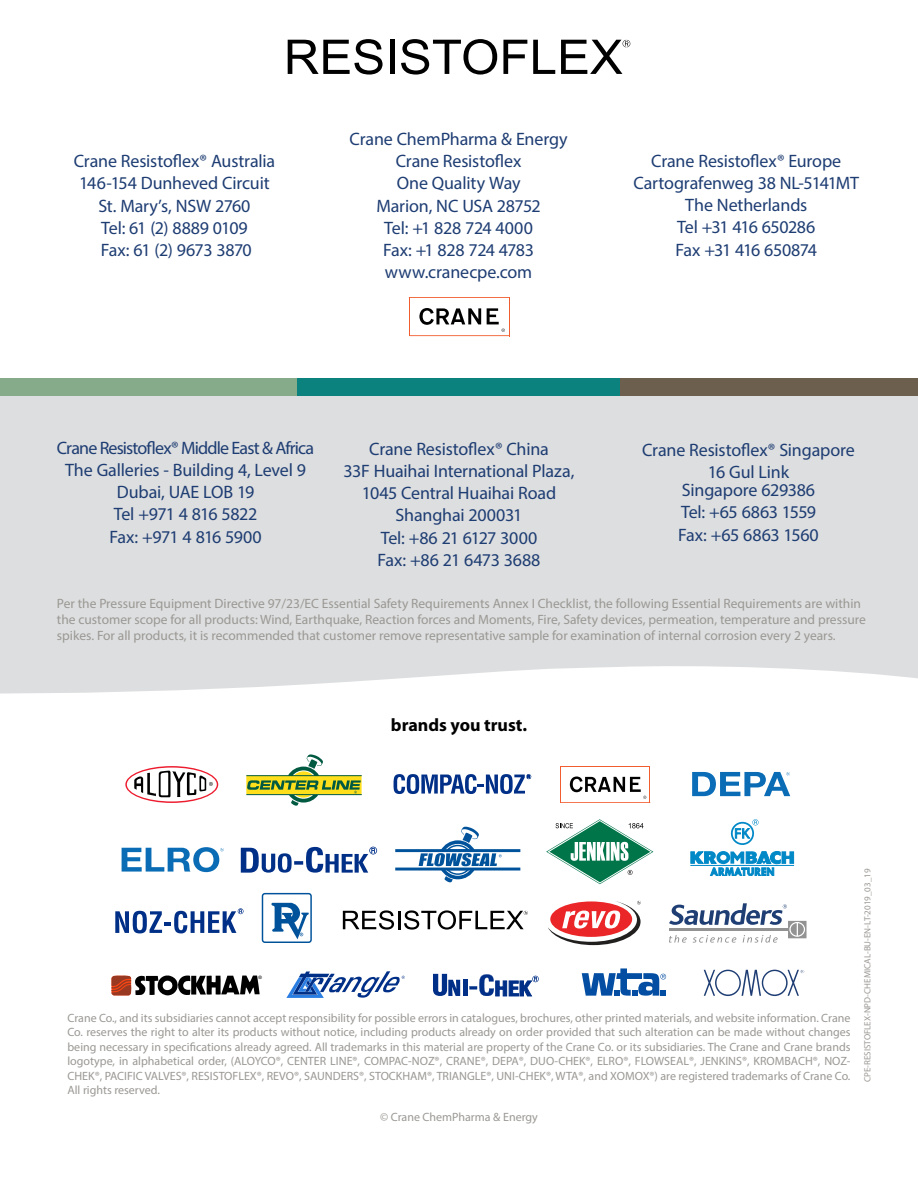
<style>
.page{position:relative;width:918px;height:1188px;background:#fff}
.page>*{position:absolute;margin:0;border:0;box-sizing:border-box;transform-origin:0 0}
.t1{font:18px/22.2px "Myriad Pro";letter-spacing:-.01em;color:#1e3d73;text-align:center}
.t2{font:18px/22.2px "Myriad Pro";letter-spacing:-.03em;color:#1e3d73;text-align:center}
.t3{font:700 18px "Myriad Pro";color:#000}
.t4{font:13.5px/16.2px "Myriad Pro";color:#9a9894}
.t5{font:12px/14.4px "Myriad Pro";color:#9a9894;text-align:justify}
.t6{font:9px "Myriad Pro";color:#9a9894}
.t7{font:4.65px "Helvetica LT Std";color:#000}
</style>
<div class="page">
<div style="left:0;top:395px;width:918px;height:299px;background:#dddedf"></div>
<svg style="left:122px;top:847px;width:102px;height:25px"></svg>
<div style="left:731px;top:822px;width:23px;height:23px;border:2px solid #0088c7;border-radius:50%"></div>
<svg style="left:690px;top:851px;width:104px;height:25px"></svg>
<svg style="left:734px;top:819px;width:25px;height:20px"></svg>
<svg style="left:241px;top:847px;width:136px;height:26px"></svg>
<hr style="left:395px;top:868px;width:125px;height:3px;background:#00539b">
<hr style="left:395px;top:849px;width:125px;height:3px;background:#00539b">
<svg style="left:419px;top:827px;width:83px;height:55px"></svg>
<svg style="left:546px;top:819px;width:107px;height:65px"></svg>
<svg style="left:582px;top:968px;width:84px;height:28px"></svg>
<svg style="left:704px;top:970px;width:100px;height:26px"></svg>
<svg style="left:111px;top:975px;width:149px;height:20px"></svg>
<svg style="left:286px;top:971px;width:119px;height:27px"></svg>
<hr style="left:561px;top:802px;width:89px;height:1px;background:#f15d2f">
<hr style="left:650px;top:766px;width:1px;height:37px;background:#f15d2f">
<hr style="left:560px;top:766px;width:90px;height:1px;background:#f15d2f">
<hr style="left:560px;top:766px;width:1px;height:37px;background:#f15d2f">
<svg style="left:570px;top:777px;width:76px;height:22px"></svg>
<svg style="left:692px;top:772px;width:98px;height:24px"></svg>
<svg style="left:125px;top:766px;width:93px;height:37px"></svg>
<svg style="left:246px;top:754px;width:116px;height:52px"></svg>
<svg style="left:394px;top:774px;width:137px;height:20px"></svg>
<div style="left:262px;top:893px;width:50px;height:50px;border:1px solid #00539b;border-radius:2px"></div>
<svg style="left:343px;top:910px;width:51px;height:20px"></svg>
<hr style="left:398px;top:911px;width:3px;height:18px;background:#000">
<svg style="left:404px;top:910px;width:124px;height:20px"></svg>
<svg style="left:669px;top:903px;width:138px;height:40px"></svg>
<svg style="left:548px;top:901px;width:93px;height:44px"></svg>
<svg style="left:271px;top:903px;width:38px;height:36px"></svg>
<svg style="left:115px;top:908px;width:129px;height:25px"></svg>
<svg style="left:469px;top:974px;width:70px;height:22px"></svg>
<svg style="left:433px;top:974px;width:27px;height:22px"></svg>
<div style="left:463px;top:980px;width:5px;height:16px;background:#002f87"></div>
<svg style="left:419px;top:308px;width:62px;height:17px"></svg>
<hr style="left:410px;top:335px;width:99px;height:1px;background:#f15d2f">
<hr style="left:509px;top:297px;width:1px;height:39px;background:#f15d2f">
<hr style="left:409px;top:297px;width:100px;height:1px;background:#f15d2f">
<hr style="left:409px;top:297px;width:1px;height:39px;background:#f15d2f">
<svg style="left:487px;top:308px;width:18px;height:24px"></svg>
<div style="left:0;top:378px;width:298px;height:17px;background:#85ab8b"></div>
<div style="left:620px;top:378px;width:298px;height:17px;background:#6d5f4d"></div>
<div style="left:298px;top:378px;width:322px;height:17px;background:#0c827f"></div>
<svg style="left:288px;top:39px;width:95px;height:36px"></svg>
<hr style="left:390px;top:40px;width:4px;height:34px;background:#000">
<svg style="left:401px;top:39px;width:96px;height:36px"></svg>
<svg style="left:503px;top:40px;width:24px;height:34px"></svg>
<svg style="left:533px;top:40px;width:22px;height:34px"></svg>
<svg style="left:561px;top:40px;width:69px;height:34px"></svg>
<h1 class="t1" style="left:350px;top:127px;width:219px">Crane ChemPharma &amp; Energy<br>Crane Resistoflex<br>One Quality Way<br>Marion, NC USA 28752<br>Tel: +1 828 724 4000<br>Fax: +1 828 724 4783 www.cranecpe.com</h1>
<h1 class="t1" style="left:74px;top:150px;width:203px">Crane Resistoflex® Australia<br>146-154 Dunheved Circuit<br>St. Mary’s, NSW 2760<br>Tel: 61 (2) 8889 0109<br>Fax: 61 (2) 9673 3870</h1>
<h1 class="t1" style="left:633px;top:149px;width:227px">Crane Resistoflex® Europe<br>Cartografenweg 38 NL-5141MT<br>The Netherlands<br>Tel +31 416 650286<br>Fax +31 416 650874</h1>
<h1 class="t2" style="left:57px;top:436px;width:259px">Crane Resistoflex® Middle East &amp; Africa<br>The Galleries - Building 4, Level 9<br>Dubai, UAE LOB 19<br>Tel +971 4 816 5822<br>Fax: +971 4 816 5900</h1>
<h1 class="t1" style="left:344px;top:437px;width:232px">Crane Resistoflex® China<br>33F Huaihai International Plaza,<br>1045 Central Huaihai Road<br>Shanghai 200031<br>Tel: +86 21 6127 3000<br>Fax: +86 21 6473 3688</h1>
<h1 class="t1" style="left:642px;top:438px;width:214px">Crane Resistoflex® Singapore<br>16 Gul Link</h1>
<h1 class="t1" style="left:678px;top:479px;width:142px;text-align:left">Singapore 629386<br>Tel: +65 6863 1559<br>Fax: +65 6863 1560</h1>
<p class="t4" style="left:57px;top:595px;width:811px">Per the Pressure Equipment Directive 97/23/EC Essential Safety Requirements Annex I Checklist, the following Essential Requirements are within the customer scope for all products: Wind, Earthquake, Reaction forces and Moments, Fire, Safety devices, permeation, temperature and pressure spikes. For all products, it is recommended that customer remove representative sample for examination of internal corrosion every 2 years.</p>
<h1 class="t3" style="left:391px;top:713px;width:138px">brands you trust.</h1>
<p class="t7" style="left:258px;top:974px;width:5px">®</p>
<p class="t5" style="left:68px;top:1011px;width:785px">Crane Co., and its subsidiaries cannot accept responsibility for possible errors in catalogues, brochures, other printed materials, and website information. Crane Co. reserves the right to alter its products without notice, including products already on order provided that such alteration can be made without changes being necessary in specifications already agreed. All trademarks in this material are property of the Crane Co. or its subsidiaries. The Crane and Crane brands logotype, in alphabetical order, (ALOYCO®, CENTER LINE®, COMPAC-NOZ®, CRANE®, DEPA®, DUO-CHEK®, ELRO®, FLOWSEAL®, JENKINS®, KROMBACH®, NOZ-CHEK®, PACIFIC VALVES®, RESISTOFLEX®, REVO®, SAUNDERS®, STOCKHAM®, TRIANGLE®, UNI-CHEK®, WTA®, and XOMOX®) are registered trademarks of Crane Co.<br>All rights reserved.</p>
<p class="t5" style="left:380px;top:1109px;width:159px">© Crane ChemPharma &amp; Energy</p>
<p class="t6" style="left:862px;top:1082px;width:215px;rotate:-90deg">CPE-RESISTOFLEX-NPD-CHEMICAL-BU-EN-LT-2019_03_19</p>
</div>
